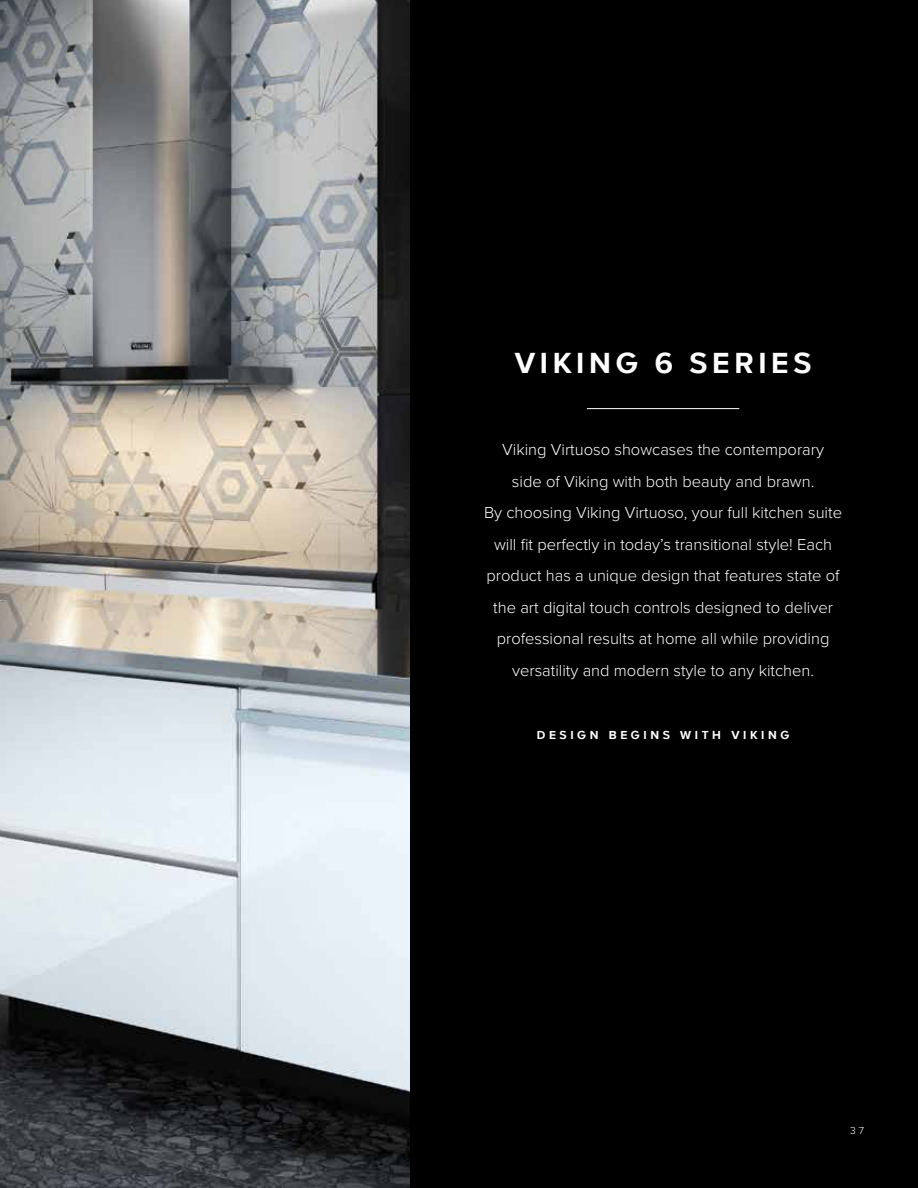
<style>
.page{position:relative;width:918px;height:1188px;background:#fff}
.page>*{position:absolute;margin:0;border:0;box-sizing:border-box;transform-origin:0 0}
.t1{font:700 30px "Proxima Nova A";letter-spacing:.155em;color:#fff}
.t2{font:300 16.5px/31.5px "Proxima Nova";color:#fff;text-align:center}
.t3{font:700 12px "Proxima Nova A";letter-spacing:.3em;color:#fff}
.t4{font:300 10.5px "Proxima Nova";color:#fff}
</style>
<div class="page">
<img style="left:0;top:0;width:410px;height:1188px">
<div style="left:410px;top:0;width:508px;height:1188px;background:#000"></div>
<hr style="left:587px;top:408px;width:152px;height:1px;background:#fff">
<h1 class="t1" style="left:515px;top:341px;width:298px">VIKING 6 SERIES</h1>
<p class="t2" style="left:484px;top:433px;width:359px">Viking Virtuoso showcases the contemporary<br>side of Viking with both beauty and brawn.<br>By choosing Viking Virtuoso, your full kitchen suite will fit perfectly in today’s transitional style! Each product has a unique design that features state of the art digital touch controls designed to deliver professional results at home all while providing versatility and modern style to any kitchen.</p>
<p class="t3" style="left:537px;top:726px;width:254px">DESIGN BEGINS WITH VIKING</p>
<p class="t4" style="left:850px;top:1123px;width:15px">3 7</p>
</div>
